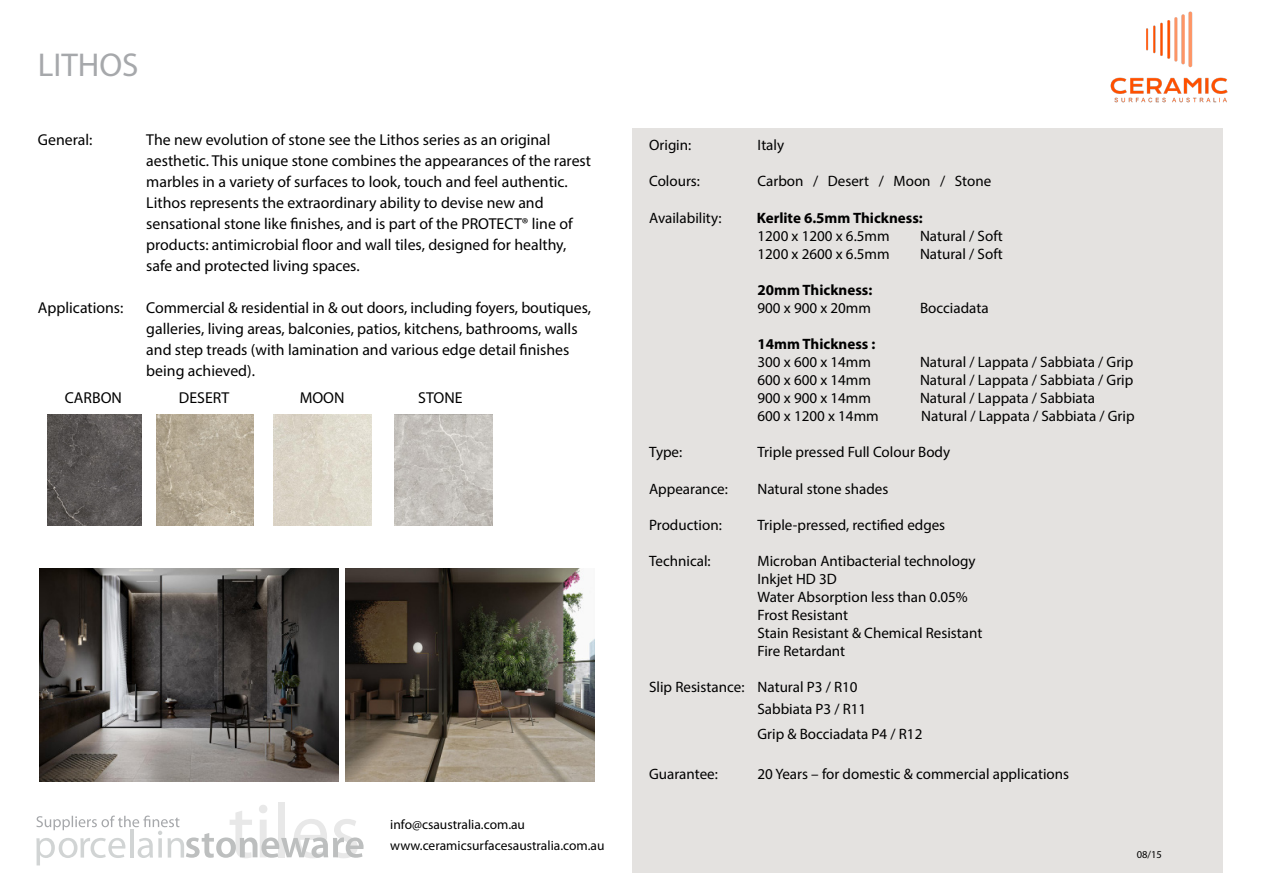
<style>
.page{position:relative;width:1263px;height:893px;background:#fff}
.page>*{position:absolute;margin:0;border:0;box-sizing:border-box;transform-origin:0 0}
.t1{font:33.15px "Myriad Pro";color:#a6a8ab}
.t2{font:15.75px/21px "Myriad Pro";color:#000}
.t3{font:15px/18px "Myriad Pro";color:#000}
.t4{font:700 15px "Myriad Pro";color:#000}
.t5{font:13.5px/21px "Myriad Pro";color:#000}
.t6{font:10.5px "Myriad Pro";color:#000}
</style>
<div class="page">
<div style="left:632px;top:128px;width:591px;height:745px;background:#e4e2e0"></div>
<div style="left:278px;top:802px;width:7px;height:55px;background:#e8e8e8"></div>
<svg style="left:36px;top:805px;width:328px;height:60px"></svg>
<img style="left:47px;top:414px;width:94px;height:112px">
<img style="left:39px;top:569px;width:299px;height:213px">
<img style="left:345px;top:569px;width:249px;height:213px">
<img style="left:156px;top:414px;width:98px;height:112px">
<img style="left:273px;top:414px;width:98px;height:112px">
<img style="left:394px;top:414px;width:98px;height:112px">
<img style="left:1110px;top:11px;width:118px;height:92px">
<h1 class="t1" style="left:38px;top:45px;width:102px">LITHOS</h1>
<p class="t2" style="left:38px;top:129px;width:56px">General:</p>
<p class="t2" style="left:146px;top:129px;width:446px">The new evolution of stone see the Lithos series as an original aesthetic. This unique stone combines the appearances of the rarest marbles in a variety of surfaces to look, touch and feel authentic.<br>Lithos represents the extraordinary ability to devise new and sensational stone like finishes, and is part of the PROTECT® line of products: antimicrobial floor and wall tiles, designed for healthy, safe and protected living spaces.</p>
<p class="t2" style="left:38px;top:297px;width:87px">Applications:</p>
<p class="t2" style="left:146px;top:297px;width:446px">Commercial &amp; residential in &amp; out doors, including foyers, boutiques, galleries, living areas, balconies, patios, kitchens, bathrooms, walls and step treads (with lamination and various edge detail finishes being achieved).</p>
<p class="t2" style="left:65px;top:387px;width:59px">CARBON</p>
<p class="t2" style="left:179px;top:387px;width:52px">DESERT</p>
<p class="t2" style="left:300px;top:387px;width:46px">MOON</p>
<p class="t2" style="left:418px;top:387px;width:46px">STONE</p>
<p class="t5" style="left:390px;top:813px;width:216px">info@csaustralia.com.au www.ceramicsurfacesaustralia.com.au</p>
<p class="t5" style="left:374px;top:840px;width:181px">Email: john@diybuddies.com.au</p>
<p class="t3" style="left:649px;top:136px;width:44px">Origin:</p>
<p class="t3" style="left:757px;top:136px;width:28px">Italy</p>
<p class="t3" style="left:649px;top:172px;width:52px">Colours:</p>
<p class="t3" style="left:757px;top:172px;width:235px">Carbon / Desert / Moon / Stone</p>
<p class="t3" style="left:649px;top:208px;width:74px">Availability:</p>
<p class="t4" style="left:757px;top:208px;width:168px">Kerlite 6.5mm Thickness:</p>
<p class="t3" style="left:757px;top:226px;width:134px">1200 x 1200 x 6.5mm</p>
<p class="t3" style="left:920px;top:226px;width:84px">Natural / Soft</p>
<p class="t3" style="left:757px;top:244px;width:134px">1200 x 2600 x 6.5mm</p>
<p class="t3" style="left:920px;top:244px;width:84px">Natural / Soft</p>
<p class="t4" style="left:757px;top:280px;width:116px">20mm Thickness:</p>
<p class="t3" style="left:757px;top:299px;width:115px">900 x 900 x 20mm</p>
<p class="t3" style="left:920px;top:299px;width:70px">Bocciadata</p>
<p class="t4" style="left:757px;top:334px;width:119px">14mm Thickness :</p>
<p class="t3" style="left:757px;top:353px;width:115px">300 x 600 x 14mm</p>
<p class="t3" style="left:920px;top:353px;width:215px">Natural / Lappata / Sabbiata / Grip</p>
<p class="t3" style="left:757px;top:371px;width:115px">600 x 600 x 14mm</p>
<p class="t3" style="left:920px;top:371px;width:215px">Natural / Lappata / Sabbiata / Grip</p>
<p class="t3" style="left:757px;top:389px;width:115px">900 x 900 x 14mm</p>
<p class="t3" style="left:920px;top:389px;width:177px">Natural / Lappata / Sabbiata</p>
<p class="t3" style="left:757px;top:407px;width:123px">600 x 1200 x 14mm</p>
<p class="t3" style="left:921px;top:407px;width:215px">Natural / Lappata / Sabbiata / Grip</p>
<p class="t3" style="left:649px;top:443px;width:35px">Type:</p>
<p class="t3" style="left:757px;top:443px;width:194px">Triple pressed Full Colour Body</p>
<p class="t3" style="left:649px;top:479px;width:80px">Appearance:</p>
<p class="t3" style="left:757px;top:479px;width:132px">Natural stone shades</p>
<p class="t3" style="left:649px;top:515px;width:74px">Production:</p>
<p class="t3" style="left:757px;top:515px;width:189px">Triple-pressed, rectified edges</p>
<p class="t3" style="left:649px;top:551px;width:63px">Technical:</p>
<p class="t3" style="left:757px;top:551px;width:226px">Microban Antibacterial technology<br>Inkjet HD 3D<br>Water Absorption less than 0.05%<br>Frost Resistant<br>Stain Resistant &amp; Chemical Resistant<br>Fire Retardant</p>
<p class="t3" style="left:649px;top:678px;width:210px">Slip Resistance: Natural P3 / R10</p>
<p class="t3" style="left:757px;top:725px;width:166px">Grip &amp; Bocciadata P4 / R12</p>
<p class="t3" style="left:649px;top:765px;width:70px">Guarantee:</p>
<p class="t3" style="left:757px;top:765px;width:313px">20 Years – for domestic &amp; commercial applications</p>
<p class="t3" style="left:757px;top:700px;width:110px">Sabbiata P3 / R11</p>
<p class="t6" style="left:1137px;top:848px;width:27px">08/15</p>
</div>
